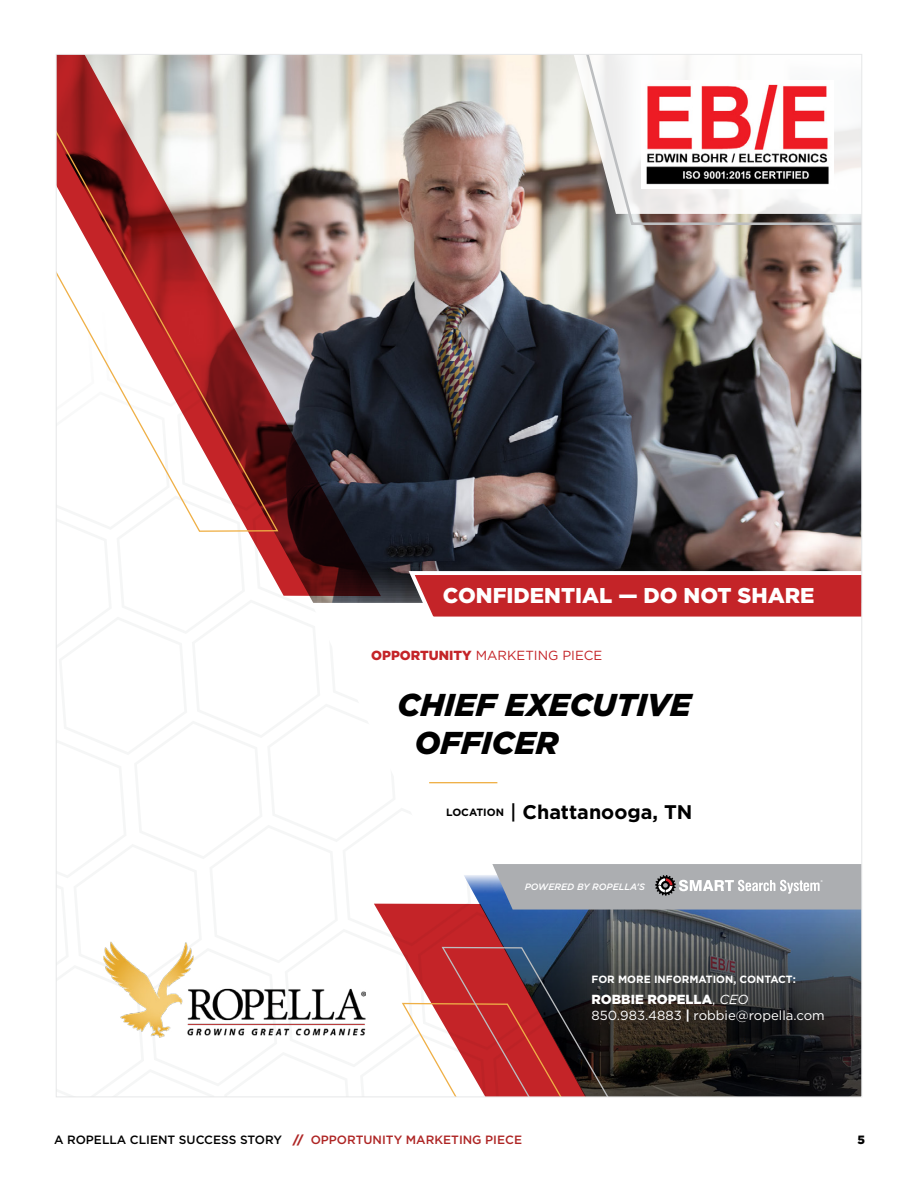
<style>
.page{position:relative;width:918px;height:1188px;background:#fff}
.page>*{position:absolute;margin:0;border:0;box-sizing:border-box;transform-origin:0 0}
.t1{font:italic 900 31.65px/38px "Gotham";color:#000}
.t2{font:900 21.45px "Gotham";color:#fff}
.t3{font:700 19.8px "Gotham";color:#000}
.t4{font:13.2px/15.8px "Gotham";color:#fff}
.t5{font:13.2px "Gotham";color:#c42428}
.t6{font:500 12px "Gotham";color:#000}
.t7{font:900 12px "Gotham";color:#000}
.t8{font:700 10.5px "Gotham";color:#fff}
.t9{font:italic 500 9.15px "Gotham";color:#fff}
.s1{font-weight:900}
.s2{font-size:10.5px}
.s3{font-weight:500}
.s4{font-style:italic}
.s5{font-weight:700}
.s6{font-weight:900;color:#ae2524}
.s7{color:#ae2524}
</style>
<div class="page">
<img style="left:58px;top:56px;width:802px;height:1039px">
<h2 class="t2" style="left:443px;top:581px;width:373px">CONFIDENTIAL — DO NOT SHARE</h2>
<p class="t5" style="left:371px;top:647px;width:233px"><span class="s1">OPPORTUNITY</span> MARKETING PIECE</p>
<h1 class="t1" style="left:415px;top:685px;width:278px;text-indent:-17px">CHIEF EXECUTIVE<br>OFFICER</h1>
<h3 class="t3" style="left:446px;top:799px;width:248px"><span class="s2">LOCATION</span> <span class="s3">|</span> Chattanooga, TN</h3>
<p class="t9" style="left:525px;top:881px;width:122px">POWERED BY ROPELLA’S</p>
<p class="t8" style="left:591px;top:972px;width:206px">FOR MORE INFORMATION, CONTACT:</p>
<p class="t4" style="left:591px;top:992px;width:235px"><span class="s1">ROBBIE ROPELLA</span>, <span class="s4">CEO<br></span>850.983.4883 <span class="s5">|</span> robbie@ropella.com</p>
<p class="t6" style="left:54px;top:1132px;width:470px">A ROPELLA CLIENT SUCCESS STORY <span class="s6">//</span> <span class="s7">OPPORTUNITY MARKETING PIECE</span></p>
<p class="t7" style="left:858px;top:1131px;width:9px">5</p>
</div>
